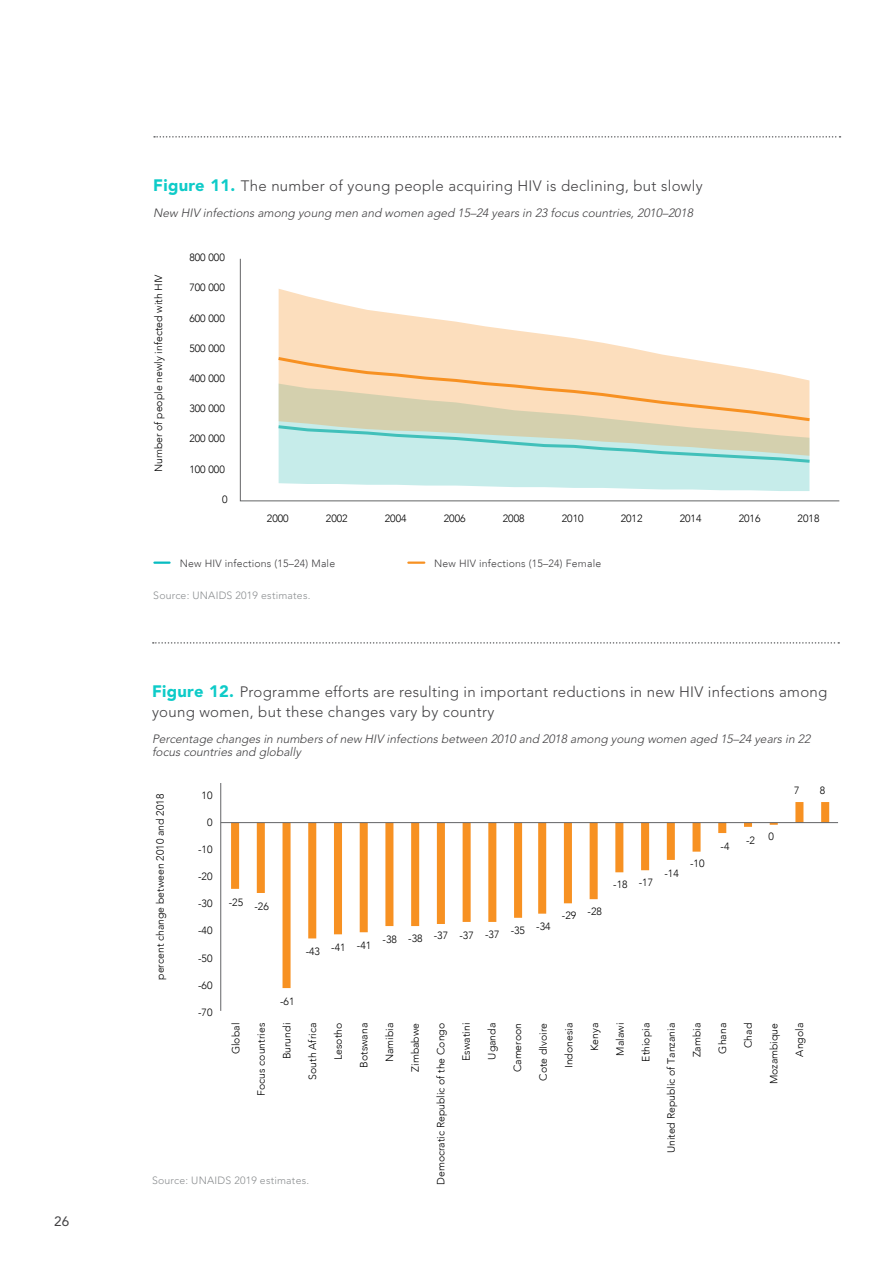
<style>
.page{position:relative;width:893px;height:1263px;background:#fff}
.page>*{position:absolute;margin:0;border:0;box-sizing:border-box;transform-origin:0 0}
.t1{font:300 15px/19.5px "Avenir LT Std";letter-spacing:.02em;color:#414042}
.t2{font:13.5px "Avenir LT Std";color:#414042}
.t3{font:italic 300 12px/13.5px "Avenir LT Std";color:#414042}
.t4{font:300 10.5px "Avenir";color:#000}
.t5{font:300 10.5px "Avenir LT";color:#000}
.t6{font:300 10.5px "Avenir LT";letter-spacing:.02em;color:#414042}
.t7{font:300 10.5px "Avenir LT Std";letter-spacing:.02em;color:#8b8e90}
.s1{font-weight:900;font-size:16.5px;color:#0ecbc8}
</style>
<div class="page">
<svg style="left:154px;top:136px;width:686px;height:2px"></svg>
<svg style="left:240px;top:258px;width:599px;height:244px"></svg>
<svg style="left:275px;top:355px;width:538px;height:109px;background:#e2dbc1"></svg>
<hr style="left:154px;top:561px;width:16px;height:3px;background:#08bcc1">
<hr style="left:408px;top:561px;width:16px;height:3px;background:#f79122">
<svg style="left:231px;top:802px;width:598px;height:186px"></svg>
<hr style="left:221px;top:822px;width:617px;height:1px;background:#636466">
<hr style="left:220px;top:783px;width:1px;height:228px;background:#636466">
<svg style="left:153px;top:642px;width:686px;height:2px"></svg>
<p class="t2" style="left:54px;top:1213px;width:17px">26</p>
<h1 class="t1" style="left:153px;top:176px;width:551px"><span class="s1">Figure 11.</span> The number of young people acquiring HIV is declining, but slowly</h1>
<p class="t3" style="left:153px;top:206px;width:544px">New HIV infections among young men and women aged 15–24 years in 23 focus countries,2010–2018</p>
<p class="t5" style="left:152px;top:472px;width:200px;rotate:-90deg">Number of people newly infected with HIV</p>
<p class="t4" style="left:189px;top:251px;width:37px">800 000</p>
<p class="t4" style="left:189px;top:281px;width:37px">700 000</p>
<p class="t4" style="left:189px;top:312px;width:37px">600 000</p>
<p class="t4" style="left:189px;top:342px;width:37px">500 000</p>
<p class="t4" style="left:189px;top:372px;width:37px">400 000</p>
<p class="t4" style="left:189px;top:402px;width:37px">300 000</p>
<p class="t4" style="left:189px;top:433px;width:37px">200 000</p>
<p class="t4" style="left:189px;top:463px;width:37px">100 000</p>
<p class="t4" style="left:222px;top:493px;width:7px">0</p>
<p class="t5" style="left:267px;top:513px;width:23px">2000</p>
<p class="t5" style="left:326px;top:513px;width:23px">2002</p>
<p class="t5" style="left:385px;top:513px;width:23px">2004</p>
<p class="t5" style="left:444px;top:513px;width:23px">2006</p>
<p class="t5" style="left:503px;top:513px;width:23px">2008</p>
<p class="t5" style="left:562px;top:513px;width:23px">2010</p>
<p class="t5" style="left:621px;top:513px;width:23px">2012</p>
<p class="t5" style="left:680px;top:513px;width:23px">2014</p>
<p class="t5" style="left:739px;top:513px;width:23px">2016</p>
<p class="t5" style="left:798px;top:513px;width:23px">2018</p>
<p class="t6" style="left:180px;top:557px;width:157px">New HIV infections (15–24) Male</p>
<p class="t6" style="left:434px;top:557px;width:169px">New HIV infections (15–24) Female</p>
<p class="t7" style="left:153px;top:589px;width:159px">Source: UNAIDS 2019 estimates.</p>
<h1 class="t1" style="left:152px;top:682px;width:677px"><span class="s1">Figure 12.</span> Programme efforts are resulting in important reductions in new HIV infections among young women, but these changes vary by country</h1>
<p class="t3" style="left:152px;top:732px;width:662px">Percentage changes in numbers of new HIV infections between 2010 and 2018 among young women aged 15–24 years in 22 focus countries and globally</p>
<p class="t4" style="left:154px;top:980px;width:187px;rotate:-90deg">percent change between 2010 and 2018</p>
<p class="t4" style="left:202px;top:789px;width:12px">10</p>
<p class="t4" style="left:207px;top:816px;width:7px">0</p>
<p class="t4" style="left:198px;top:843px;width:16px">-10</p>
<p class="t4" style="left:198px;top:870px;width:16px">-20</p>
<p class="t4" style="left:198px;top:897px;width:16px">-30</p>
<p class="t4" style="left:198px;top:925px;width:16px">-40</p>
<p class="t4" style="left:198px;top:952px;width:16px">-50</p>
<p class="t4" style="left:198px;top:979px;width:16px">-60</p>
<p class="t4" style="left:198px;top:1006px;width:16px">-70</p>
<p class="t4" style="left:229px;top:898px;width:42px">-25 -26</p>
<p class="t4" style="left:306px;top:941px;width:67px">-43 -41 -41</p>
<p class="t4" style="left:383px;top:930px;width:118px">-38 -38 -37 -37 -37</p>
<p class="t4" style="left:511px;top:922px;width:42px">-35 -34</p>
<p class="t4" style="left:562px;top:907px;width:42px">-29 -28</p>
<p class="t4" style="left:613px;top:877px;width:42px">-18 -17</p>
<p class="t4" style="left:664px;top:867px;width:16px">-14</p>
<p class="t4" style="left:690px;top:857px;width:16px">-10</p>
<p class="t4" style="left:720px;top:840px;width:10px">-4</p>
<p class="t4" style="left:280px;top:995px;width:16px">-61</p>
<p class="t4" style="left:746px;top:834px;width:10px">-2</p>
<p class="t4" style="left:769px;top:830px;width:7px">0</p>
<p class="t4" style="left:794px;top:784px;width:7px">7</p>
<p class="t4" style="left:820px;top:784px;width:7px">8</p>
<p class="t4" style="left:230px;top:1054px;width:33px;rotate:-90deg">Global</p>
<p class="t4" style="left:255px;top:1096px;width:74px;rotate:-90deg">Focus countries</p>
<p class="t4" style="left:281px;top:1059px;width:38px;rotate:-90deg">Burundi</p>
<p class="t4" style="left:306px;top:1080px;width:58px;rotate:-90deg">South Africa</p>
<p class="t4" style="left:332px;top:1060px;width:39px;rotate:-90deg">Lesotho</p>
<p class="t4" style="left:358px;top:1068px;width:46px;rotate:-90deg">Botswana</p>
<p class="t4" style="left:383px;top:1062px;width:41px;rotate:-90deg">Namibia</p>
<p class="t4" style="left:409px;top:1072px;width:50px;rotate:-90deg">Zimbabwe</p>
<p class="t4" style="left:434px;top:1185px;width:164px;rotate:-90deg">Democratic Republic of the Congo</p>
<p class="t4" style="left:460px;top:1061px;width:39px;rotate:-90deg">Eswatini</p>
<p class="t4" style="left:486px;top:1059px;width:38px;rotate:-90deg">Uganda</p>
<p class="t4" style="left:511px;top:1072px;width:51px;rotate:-90deg">Cameroon</p>
<p class="t4" style="left:537px;top:1081px;width:59px;rotate:-90deg">Cote dIvoire</p>
<p class="t4" style="left:563px;top:1068px;width:47px;rotate:-90deg">Indonesia</p>
<p class="t4" style="left:588px;top:1051px;width:30px;rotate:-90deg">Kenya</p>
<p class="t4" style="left:614px;top:1055px;width:34px;rotate:-90deg">Malawi</p>
<p class="t4" style="left:639px;top:1061px;width:40px;rotate:-90deg">Ethiopia</p>
<p class="t4" style="left:665px;top:1153px;width:132px;rotate:-90deg">United Republic of Tanzania</p>
<p class="t4" style="left:691px;top:1057px;width:36px;rotate:-90deg">Zambia</p>
<p class="t4" style="left:716px;top:1053px;width:32px;rotate:-90deg">Ghana</p>
<p class="t4" style="left:742px;top:1048px;width:27px;rotate:-90deg">Chad</p>
<p class="t4" style="left:768px;top:1084px;width:63px;rotate:-90deg">Mozambique</p>
<p class="t4" style="left:793px;top:1056px;width:35px;rotate:-90deg">Angola</p>
<p class="t7" style="left:152px;top:1175px;width:159px">Source: UNAIDS 2019 estimates.</p>
</div>
